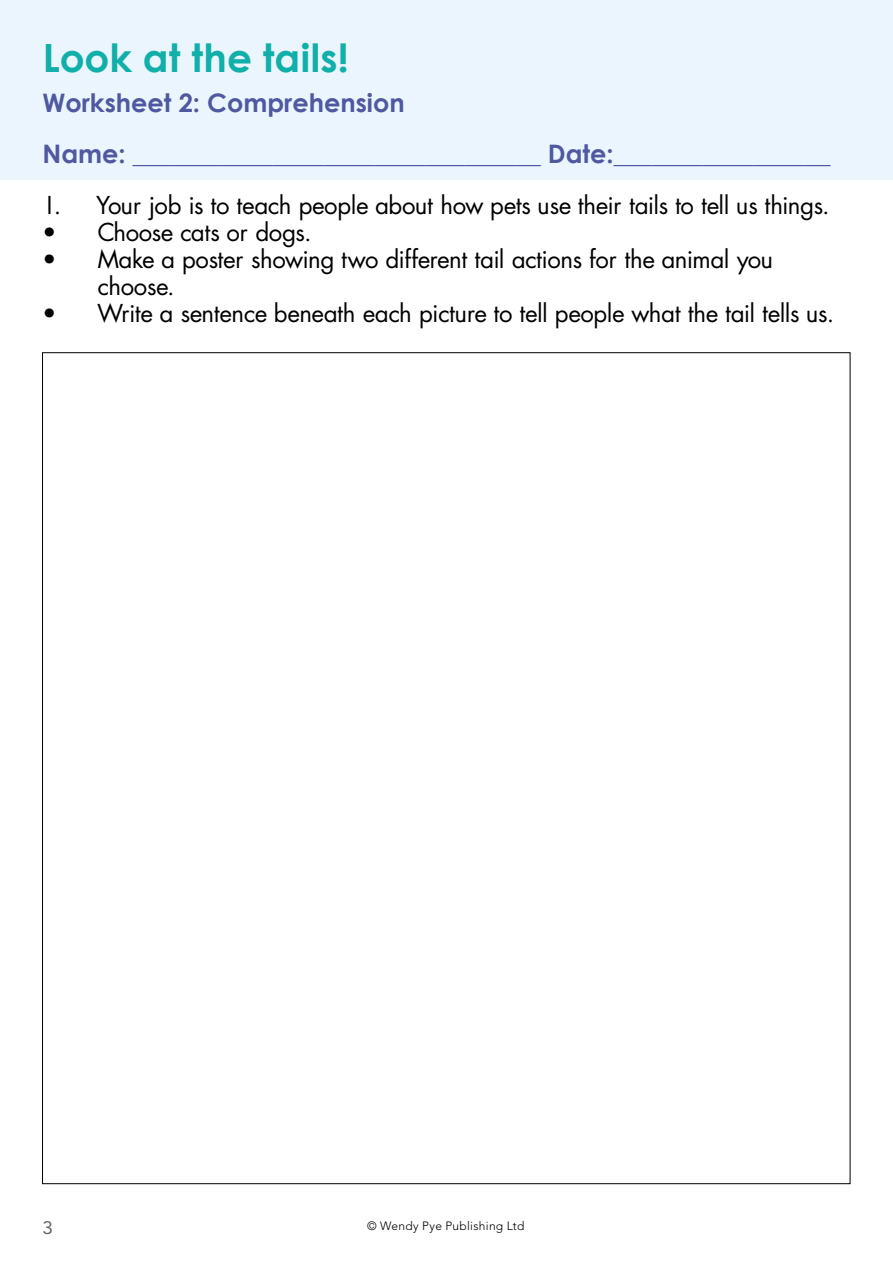
<style>
.page{position:relative;width:893px;height:1263px;background:#fff}
.page>*{position:absolute;margin:0;border:0;box-sizing:border-box;transform-origin:0 0}
.t1{font:700 39px "Century Gothic";letter-spacing:.005em;color:#11afaa}
.t2{font:700 25.5px/51px "Century Gothic";color:#4f58a0}
.t3{font:24px/27px "US Asunshine";letter-spacing:-.005em;color:#000}
.t4{font:18px "Avenir LT Std";color:#636569;scale:1.05 1}
.t5{font:300 12px "Avenir LT Std";letter-spacing:.025em;color:#000}
</style>
<div class="page">
<div style="left:0;top:0;width:893px;height:179px;background:#eaf5fd"></div>
<h1 class="t1" style="left:43px;top:28px;width:307px">Look at the tails!</h1>
<p class="t2" style="left:43px;top:76px;width:789px">Worksheet 2: Comprehension<br>Name: ________________________________ Date:_________________</p>
<p class="t3" style="left:43px;top:191px;width:788px">1. Your job is to teach people about how pets use their tails to tell us things.</p>
<p class="t3" style="left:43px;top:218px;width:270px">• Choose cats or dogs.</p>
<p class="t3" style="left:98px;top:245px;width:678px;text-indent:-55px">• Make a poster showing two different tail actions for the animal you choose.</p>
<p class="t3" style="left:43px;top:299px;width:793px">• Write a sentence beneath each picture to tell people what the tail tells us.</p>
<p class="t4" style="left:43px;top:1217px;width:12px">3</p>
<p class="t5" style="left:367px;top:1218px;width:159px">© Wendy Pye Publishing Ltd</p>
</div>
